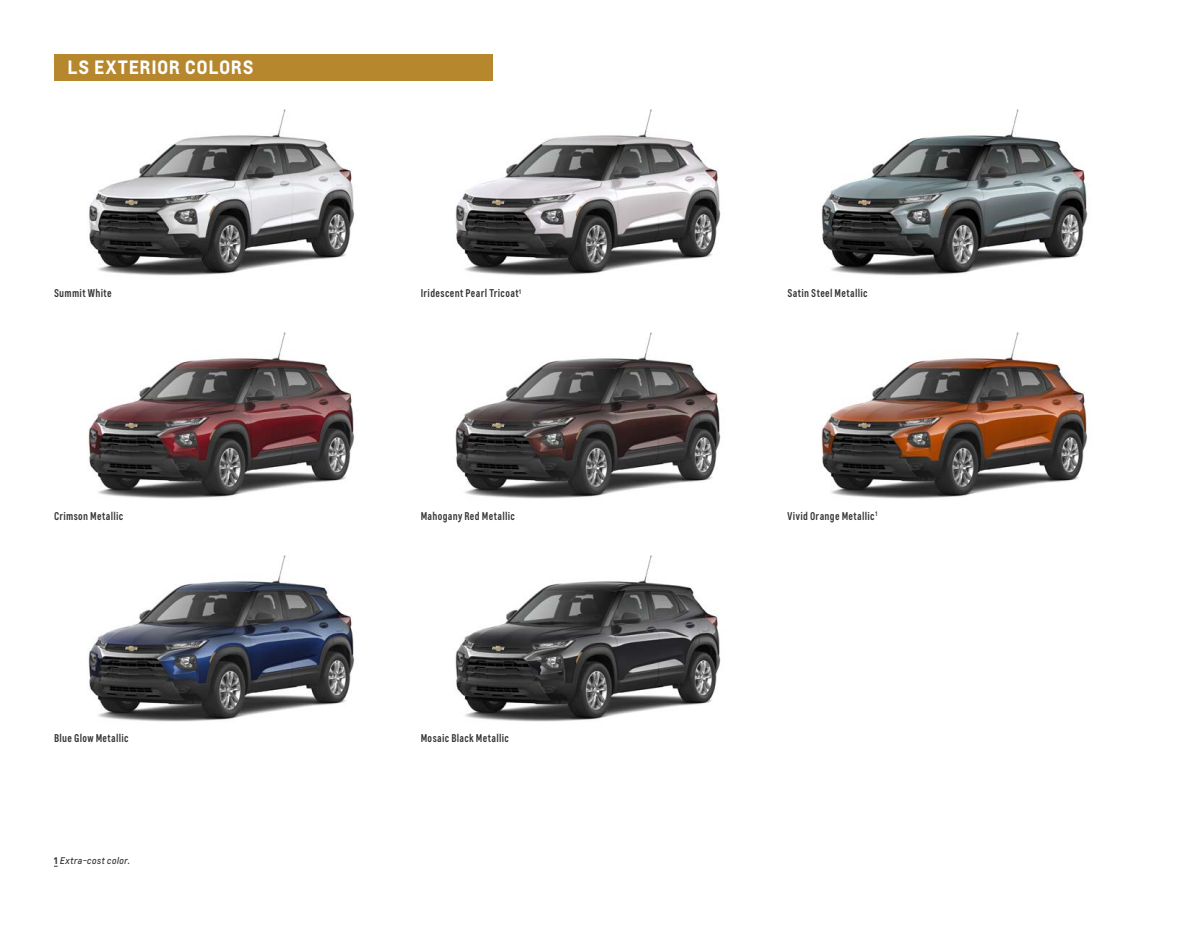
<style>
.page{position:relative;width:1188px;height:945px;background:#fff}
.page>*{position:absolute;margin:0;border:0;box-sizing:border-box;transform-origin:0 0}
.t1{font:700 18px "Louis Global 2";letter-spacing:.035em;color:#fff}
.t2{font:600 condensed 10.5px "Louis Global 2";letter-spacing:.03em;color:#363536}
.t3{font:italic 9px "Louis Global 2";letter-spacing:.03em;color:#363536}
.s1{font-weight:700;font-style:normal}
</style>
<div class="page">
<img style="left:89px;top:109px;width:266px;height:167px">
<img style="left:88px;top:332px;width:267px;height:167px">
<img style="left:88px;top:555px;width:267px;height:167px">
<img style="left:455px;top:109px;width:266px;height:167px">
<img style="left:455px;top:332px;width:266px;height:167px">
<img style="left:455px;top:555px;width:266px;height:167px">
<img style="left:821px;top:109px;width:267px;height:167px">
<img style="left:821px;top:332px;width:267px;height:167px">
<div style="left:54px;top:54px;width:438px;height:27px;background:#b7872d"></div>
<h1 class="t1" style="left:68px;top:54px;width:188px">LS EXTERIOR COLORS</h1>
<p class="t2" style="left:54px;top:286px;width:59px">Summit White</p>
<p class="t2" style="left:54px;top:509px;width:71px">Crimson Metallic</p>
<p class="t2" style="left:54px;top:731px;width:76px">Blue Glow Metallic</p>
<p class="t3" style="left:54px;top:855px;width:77px"><span class="s1">1</span> Extra-cost color.</p>
<p class="t2" style="left:421px;top:286px;width:102px">Iridescent Pearl Tricoat<sup>1</sup></p>
<p class="t2" style="left:421px;top:509px;width:96px">Mahogany Red Metallic</p>
<p class="t2" style="left:421px;top:731px;width:90px">Mosaic Black Metallic</p>
<p class="t2" style="left:788px;top:286px;width:82px">Satin Steel Metallic</p>
<p class="t2" style="left:788px;top:509px;width:91px">Vivid Orange Metallic<sup>1</sup></p>
</div>
